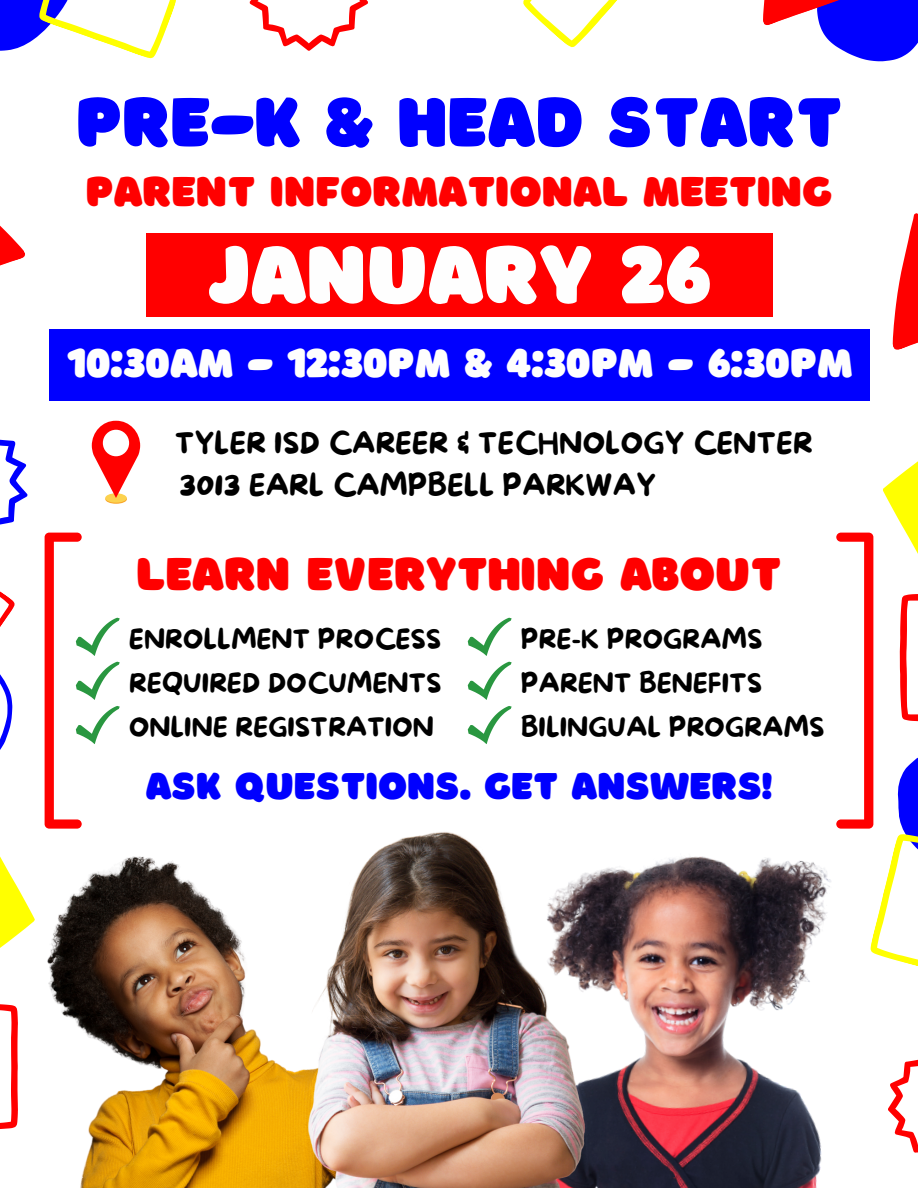
<style>
.page{position:relative;width:918px;height:1188px;background:#fff}
.page>*{position:absolute;margin:0;border:0;box-sizing:border-box;transform-origin:0 0}
.t1{font:84px "Borsok";color:#fefefe}
.t2{font:72px "Borsok";color:#00f}
.t3{font:48px "Borsok";color:#f00}
.t4{font:43.5px "Borsok";color:#f00}
.t5{font:42px "Borsok";color:#fefefe}
.t6{font:39px "Borsok";color:#00f}
.t7{font:29.25px "More Sugar";color:#000}
.t8{font:26.4px "More Sugar";color:#000}
</style>
<div class="page">
<svg style="left:249px;top:0;width:119px;height:51px"></svg>
<svg style="left:0;top:0;width:176px;height:59px"></svg>
<svg style="left:763px;top:0;width:155px;height:61px"></svg>
<svg style="left:523px;top:0;width:94px;height:48px"></svg>
<img style="left:594px;top:822px;width:243px;height:366px">
<img style="left:44px;top:813px;width:258px;height:375px">
<img style="left:302px;top:832px;width:292px;height:356px">
<svg style="left:869px;top:213px;width:49px;height:138px"></svg>
<svg style="left:0;top:439px;width:28px;height:311px"></svg>
<div style="left:146px;top:233px;width:626px;height:84px;background:#f00"></div>
<div style="left:49px;top:329px;width:820px;height:72px;background:#00f"></div>
<svg style="left:105px;top:494px;width:22px;height:10px"></svg>
<div style="left:105px;top:493px;width:22px;height:10px;background:#fcd24f;border-radius:50%"></div>
<svg style="left:92px;top:421px;width:48px;height:77px"></svg>
<div style="left:103px;top:430px;width:26px;height:26px;background:#fff;border-radius:50%"></div>
<svg style="left:0;top:837px;width:47px;height:145px"></svg>
<svg style="left:0;top:1004px;width:18px;height:125px"></svg>
<svg style="left:888px;top:1059px;width:30px;height:94px"></svg>
<svg style="left:0;top:225px;width:25px;height:41px"></svg>
<svg style="left:468px;top:618px;width:44px;height:38px"></svg>
<svg style="left:468px;top:662px;width:44px;height:38px"></svg>
<svg style="left:468px;top:706px;width:44px;height:38px"></svg>
<svg style="left:45px;top:533px;width:75px;height:296px"></svg>
<svg style="left:837px;top:461px;width:81px;height:505px"></svg>
<p class="t2" style="left:76px;top:79px;width:768px">PRE-K &amp; HEAD START</p>
<p class="t4" style="left:86px;top:165px;width:748px">PARENT INFORMATIONAL MEETING</p>
<p class="t1" style="left:207px;top:225px;width:505px">JANUARY 26</p>
<p class="t5" style="left:67px;top:338px;width:787px">10:30AM - 12:30PM &amp; 4:30PM - 6:30PM</p>
<p class="t7" style="left:175px;top:428px;width:639px">TYLER ISD CAREER &amp; TECHNOLOGY CENTER</p>
<p class="t7" style="left:179px;top:469px;width:478px">3013 EARL CAMPBELL PARKWAY</p>
<p class="t3" style="left:136px;top:545px;width:647px">LEARN EVERYTHING ABOUT</p>
<p class="t8" style="left:129px;top:625px;width:314px">ENROLLMENT PROCESS</p>
<p class="t8" style="left:129px;top:669px;width:314px">REQUIRED DOCUMENTS</p>
<p class="t8" style="left:129px;top:713px;width:306px">ONLINE REGISTRATION</p>
<p class="t8" style="left:521px;top:625px;width:243px">PRE-K PROGRAMS</p>
<p class="t8" style="left:521px;top:669px;width:243px">PARENT BENEFITS</p>
<p class="t8" style="left:521px;top:713px;width:305px">BILINGUAL PROGRAMS</p>
<p class="t6" style="left:146px;top:763px;width:628px">ASK QUESTIONS. GET ANSWERS!</p>
</div>
